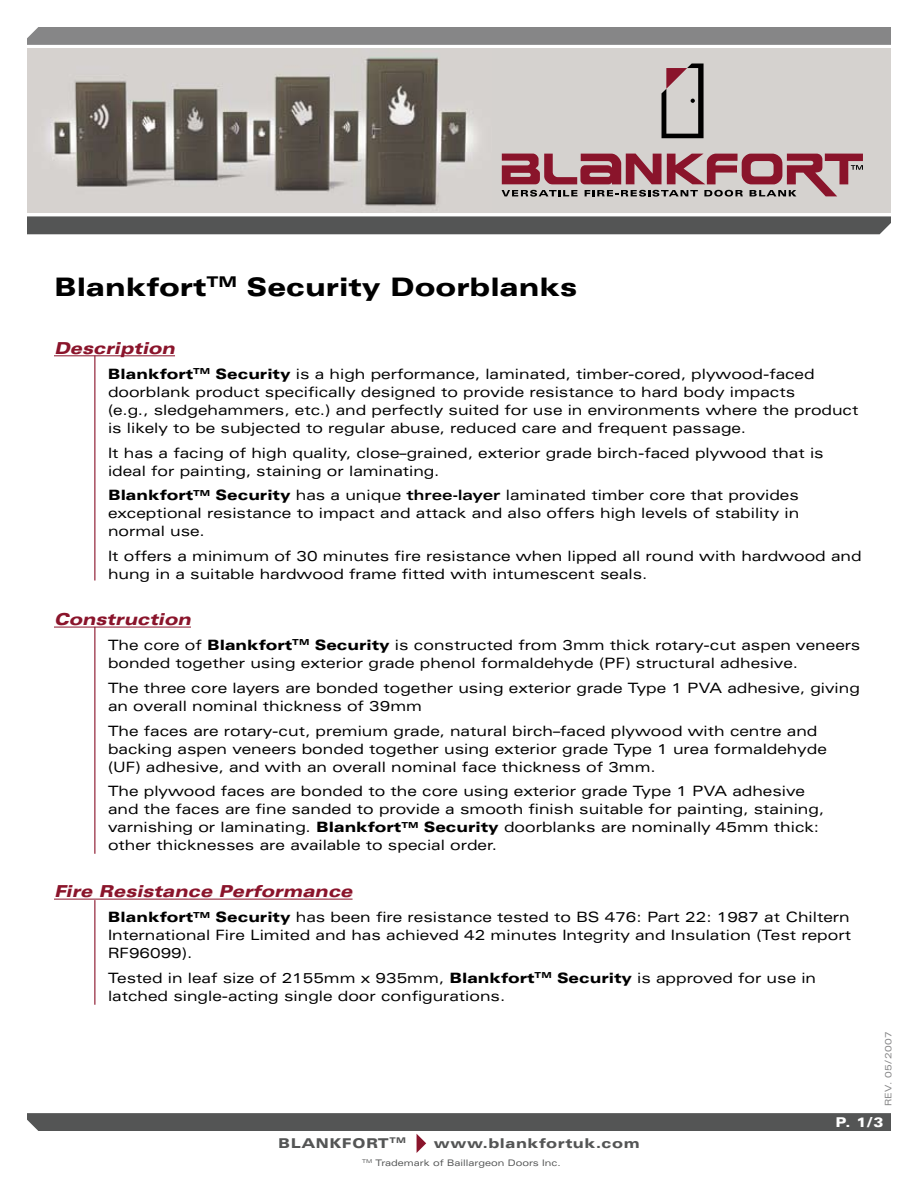
<style>
.page{position:relative;width:918px;height:1188px;background:#fff}
.page>*{position:absolute;margin:0;border:0;box-sizing:border-box;transform-origin:0 0}
.t1{font:900 expanded 25.5px "Univers";color:#000}
.t2{font:italic 900 expanded 16.5px "Univers";color:#8a142b}
.t3{font:expanded 14.25px/18px "Univers";color:#000}
.t4{font:900 expanded 13.5px "Univers";letter-spacing:.04em;color:#545555}
.t5{font:900 expanded 13.5px "Univers";color:#fff}
.t6{font:expanded 9px "Univers";color:#545555}
.t7{font:expanded 9px "Univers";letter-spacing:.04em;color:#868687}
.s1{font-weight:900}
.s2{font-weight:700}
</style>
<div class="page">
<div style="left:491px;top:48px;width:400px;height:165px;background:#d5d2cf"></div>
<div style="left:27px;top:216px;width:864px;height:18px;background:#545555"></div>
<div style="left:27px;top:27px;width:864px;height:18px;background:#868687"></div>
<img style="left:27px;top:48px;width:464px;height:165px">
<svg style="left:662px;top:64px;width:42px;height:74px;background:#998f8e"></svg>
<svg style="left:502px;top:154px;width:361px;height:43px;background:#a9767e"></svg>
<svg style="left:27px;top:1113px;width:864px;height:40px"></svg>
<hr style="left:54px;top:355px;width:121px;height:1px;background:#8a142b">
<hr style="left:94px;top:356px;width:1px;height:224px;background:#8a142b">
<hr style="left:54px;top:627px;width:137px;height:1px;background:#8a142b">
<hr style="left:94px;top:627px;width:1px;height:227px;background:#8a142b">
<hr style="left:54px;top:899px;width:299px;height:1px;background:#8a142b">
<hr style="left:94px;top:900px;width:1px;height:105px;background:#8a142b">
<h1 class="t1" style="left:54px;top:272px;width:525px">Blankfort<sup>TM</sup> Security Doorblanks</h1>
<p class="t2" style="left:54px;top:339px;width:123px">Description</p>
<p class="t3" style="left:108px;top:365px;width:752px"><span class="s1">Blankfort</span><sup>TM</sup> <span class="s1">Security</span> is a high performance, laminated, timber-cored, plywood-faced doorblank product specifically designed to provide resistance to hard body impacts<br>(e.g., sledgehammers, etc.) and perfectly suited for use in environments where the product is likely to be subjected to regular abuse, reduced care and frequent passage.</p>
<p class="t3" style="left:108px;top:443px;width:717px">It has a facing of high quality, close–grained, exterior grade birch-faced plywood that is ideal for painting, staining or laminating.</p>
<p class="t3" style="left:108px;top:486px;width:693px;text-align:justify"><span class="s1">Blankfort</span><sup>TM</sup> <span class="s1">Security</span> has a unique <span class="s2">three-layer</span> laminated timber core that provides exceptional resistance to impact and attack and also offers high levels of stability in normal use.</p>
<p class="t3" style="left:108px;top:547px;width:755px">It offers a minimum of 30 minutes fire resistance when lipped all round with hardwood and hung in a suitable hardwood frame fitted with intumescent seals.</p>
<p class="t2" style="left:54px;top:610px;width:138px">Construction</p>
<p class="t3" style="left:108px;top:636px;width:754px">The core of <span class="s1">Blankfort</span><sup>TM</sup> <span class="s1">Security</span> is constructed from 3mm thick rotary-cut aspen veneers bonded together using exterior grade phenol formaldehyde (PF) structural adhesive.</p>
<p class="t3" style="left:108px;top:679px;width:753px">The three core layers are bonded together using exterior grade Type 1 PVA adhesive, giving an overall nominal thickness of 39mm</p>
<p class="t3" style="left:108px;top:721px;width:720px">The faces are rotary-cut, premium grade, natural birch–faced plywood with centre and backing aspen veneers bonded together using exterior grade Type 1 urea formaldehyde (UF) adhesive, and with an overall nominal face thickness of 3mm.</p>
<p class="t3" style="left:108px;top:782px;width:718px">The plywood faces are bonded to the core using exterior grade Type 1 PVA adhesive and the faces are fine sanded to provide a smooth finish suitable for painting, staining, varnishing or laminating. <span class="s1">Blankfort</span><sup>TM</sup> <span class="s1">Security</span> doorblanks are nominally 45mm thick: other thicknesses are available to special order.</p>
<p class="t2" style="left:54px;top:882px;width:300px">Fire Resistance Performance</p>
<p class="t3" style="left:108px;top:908px;width:745px;text-align:justify"><span class="s1">Blankfort</span><sup>TM</sup> <span class="s1">Security</span> has been fire resistance tested to BS 476: Part 22: 1987 at Chiltern International Fire Limited and has achieved 42 minutes Integrity and Insulation (Test report RF96099).</p>
<p class="t3" style="left:108px;top:969px;width:710px">Tested in leaf size of 2155mm x 935mm, <span class="s1">Blankfort</span><sup>TM</sup> <span class="s1">Security</span> is approved for use in latched single-acting single door configurations.</p>
<p class="t7" style="left:883px;top:1106px;width:76px;rotate:-90deg">REV. 05/2007</p>
<p class="t4" style="left:278px;top:1135px;width:129px">BLANKFORT<sup>TM</sup></p>
<p class="t4" style="left:434px;top:1135px;width:207px">www.blankfortuk.com</p>
<p class="t6" style="left:362px;top:1158px;width:200px"><sup>TM</sup> Trademark of Baillargeon Doors Inc.</p>
<p class="t5" style="left:836px;top:1114px;width:49px">P. 1/3</p>
</div>
